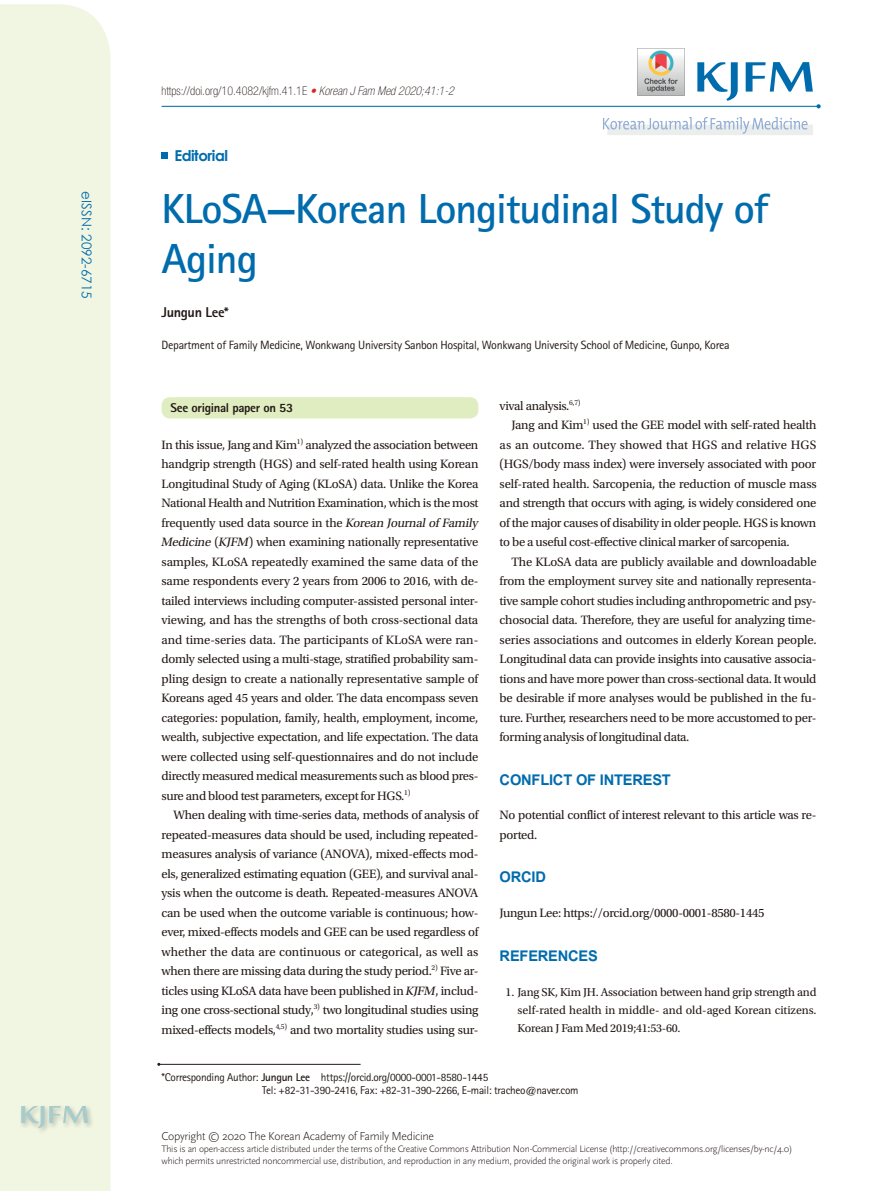
<style>
.page{position:relative;width:893px;height:1191px;background:#fff}
.page>*{position:absolute;margin:0;border:0;box-sizing:border-box;transform-origin:0 0}
.영문제목{font:700 42px/50.4px "Rotis Sans Serif Std";letter-spacing:-.025em;color:#006cad}
.본문-대제목{font:700 20.4px "Utsaah";letter-spacing:-.01em;color:#006cad}
.t1{font:700 15px "Century Gothic";letter-spacing:-.03em;color:#006cad}
.영문이름{font:800 14.25px "Rotis Sans Serif Std";letter-spacing:-.025em;color:#231916}
.t2{font:13.5px "Century Gothic";color:#006cad}
.본문{font:12.75px/19.5px "Utopia Std";letter-spacing:-.025em;color:#231916;text-align:justify}
.본문-2{font:800 12.75px "Rotis Sans Serif Std";letter-spacing:-.025em;color:#231916}
.t3{font:12px/18px "Utopia Std";color:#231916;text-align:justify}
.영문소속{font:12px "Rotis Sans Serif Std";letter-spacing:-.025em;color:#231916}
.DOI_단락{font:100 condensed 12px "Helvetica Neue LT Std";color:#231916}
.t4{font:300 12px "Scala Sans";letter-spacing:-.025em;color:#231916}
.교신주소{font:11.25px "Rotis Sans Serif Std";letter-spacing:-.025em;color:#231916}
.t5{font:300 9.75px/11.7px "Scala Sans";letter-spacing:-.025em;color:#231916}
.s1{font-style:italic;color:#dd2424}
.s2{font-style:italic}
.s3{font-weight:700}
</style>
<div class="page">
<div style="left:0;top:4px;width:111px;height:1187px;background:#f0f6e2"></div>
<hr style="left:162px;top:106px;width:657px;height:1px;background:#006cad">
<svg style="left:697px;top:62px;width:124px;height:46px"></svg>
<div style="left:607px;top:125px;width:206px;height:10px;background:#eceded"></div>
<svg style="left:603px;top:117px;width:204px;height:17px"></svg>
<div style="left:19px;top:1103px;width:76px;height:31px;background:#231916;opacity:.75"></div>
<svg style="left:21px;top:1106px;width:67px;height:22px"></svg>
<hr style="left:159px;top:1064px;width:202px;height:1px;background:#231916">
<div style="left:162px;top:152px;width:6px;height:7px;background:#006cad"></div>
<div style="left:162px;top:397px;width:316px;height:21px;background:#e0edc1;border-radius:9px"></div>
<img style="left:638px;top:50px;width:46px;height:46px">
<p class="DOI_단락" style="left:162px;top:84px;width:294px">https://doi.org/10.4082/kjfm.41.1E <span class="s1">•</span> <span class="s2">Korean J Fam Med 2020;41:1-2</span></p>
<p class="t1" style="left:174px;top:144px;width:55px">Editorial</p>
<p class="t2" style="left:96px;top:191px;width:109px;rotate:90deg">eISSN: 2092-6715</p>
<p class="영문제목" style="left:162px;top:182px;width:608px">KLoSA—Korean Longitudinal Study of<br>Aging</p>
<p class="영문이름" style="left:162px;top:303px;width:69px">Jungun Lee*</p>
<p class="영문소속" style="left:162px;top:338px;width:570px">Department of Family Medicine, Wonkwang University Sanbon Hospital, Wonkwang University School of Medicine, Gunpo, Korea</p>
<p class="본문-2" style="left:171px;top:399px;width:124px">See original paper on 53</p>
<p class="본문" style="left:161px;top:435px;width:319px">In this issue, Jang and Kim<sup>1)</sup> analyzed the association between handgrip strength (HGS) and self-rated health using Korean Longitudinal Study of Aging (KLoSA) data. Unlike the Korea National Health and Nutrition Examination, which is the most frequently used data source in the <span class="s2">Korean Journalof Family Medicine</span> (<span class="s2">KJFM</span>) when examining nationally representative samples, KLoSA repeatedly examined the same data of the same respondents every 2 years from 2006 to 2016, with de&shy;tailed interviews including computer-assisted personal inter&shy;viewing, and has the strengths of both cross-sectional data and time-series data. The participants of KLoSA were ran&shy;domly selected using a multi-stage, stratified probability sam&shy;pling design to create a nationally representative sample of Koreans aged 45 years and older. The data encompass seven categories: population, family, health, employment, income, wealth, subjective expectation, and life expectation. The data were collected using self-questionnaires and do not include directly measured medical measurements such as blood pres&shy;sure and blood test parameters, except for HGS.<sup>1)</sup></p>
<p class="본문" style="left:162px;top:805px;width:318px;text-indent:12px">When dealing with time-series data, methods of analysis of repeated-measures data should be used, including repeated&shy;measures analysis of variance (ANOVA), mixed-effects mod&shy;els, generalized estimating equation (GEE), and survival anal&shy;ysis when the outcome is death. Repeated-measures ANOVA can be used when the outcome variable is continuous; how&shy;ever, mixed-effects models and GEE can be used regardless of whether the data are continuous or categorical, as well as when there are missing data during the study period.<sup>2)</sup> Five ar&shy;ticles using KLoSA data have been published in <span class="s2">KJFM</span>, includ&shy;ing one cross-sectional study,<sup>3)</sup> two longitudinal studies using mixed-effects models,<sup>4,5)</sup> and two mortality studies using sur-</p>
<p class="본문" style="left:500px;top:396px;width:82px">vival analysis.<sup>6,7)</sup></p>
<p class="본문" style="left:500px;top:415px;width:318px;text-indent:12px">Jang and Kim<sup>1)</sup> used the GEE model with self-rated health as an outcome. They showed that HGS and relative HGS (HGS/body mass index) were inversely associated with poor self-rated health. Sarcopenia, the reduction of muscle mass and strength that occurs with aging, is widely considered one of the major causes of disability in older people. HGS is known to be a useful cost-effective clinical marker of sarcopenia.</p>
<p class="본문" style="left:500px;top:552px;width:318px;text-indent:12px">The KLoSA data are publicly available and downloadable from the employment survey site and nationally representa&shy;tive sample cohort studies including anthropometric and psy&shy;chosocial data. Therefore, they are useful for analyzing time&shy;series associations and outcomes in elderly Korean people.<br>Longitudinal data can provide insights into causative associa&shy;tions and have more power than cross-sectional data. It would be desirable if more analyses would be published in the fu&shy;ture. Further, researchers need to be more accustomed to per&shy;forming analysis of longitudinal data.</p>
<p class="본문-대제목" style="left:500px;top:769px;width:173px">CONFLICT OF INTEREST</p>
<p class="본문" style="left:500px;top:805px;width:318px">No potential conflict of interest relevant to this article was re&shy;ported.</p>
<p class="본문-대제목" style="left:500px;top:867px;width:48px">ORCID</p>
<p class="본문" style="left:500px;top:903px;width:266px">Jungun Lee: https://orcid.org/0000-0001-8580-1445</p>
<p class="본문-대제목" style="left:500px;top:946px;width:100px">REFERENCES</p>
<p class="t3" style="left:518px;top:983px;width:300px;text-indent:-12px">1. Jang SK, Kim JH. Association between hand grip strength and self-rated health in middle- and old-aged Korean citizens.<br>Korean J Fam Med 2019;41:53-60.</p>
<p class="교신주소" style="left:162px;top:1070px;width:328px">*Corresponding Author: <span class="s3">Jungun Lee</span> https://orcid.org/0000-0001-8580-1445</p>
<p class="교신주소" style="left:262px;top:1084px;width:318px">Tel: +82-31-390-2416, Fax: +82-31-390-2266, E-mail: tracheo@naver.com</p>
<p class="t4" style="left:162px;top:1129px;width:274px">Copyright © 2020 The Korean Academy of Family Medicine</p>
<p class="t5" style="left:162px;top:1143px;width:632px">This is an open-access article distributed under the terms of the Creative Commons Attribution Non-Commercial License (http://creativecommons.org/licenses/by-nc/4.0) which permits unrestricted noncommercial use, distribution, and reproduction in any medium, provided the original work is properly cited.</p>
</div>
